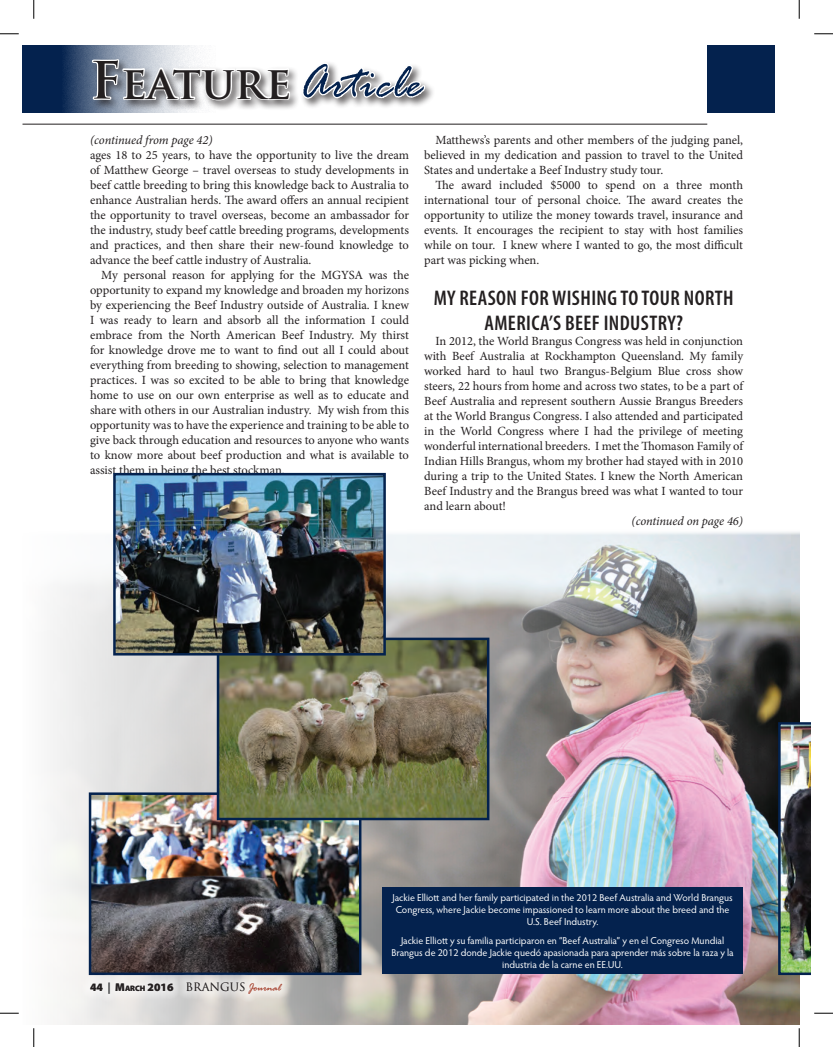
<style>
.page{position:relative;width:833px;height:1047px;background:#fff}
.page>*{position:absolute;margin:0;border:0;box-sizing:border-box;transform-origin:0 0}
.t1{font:italic 50px "Rage";color:#04224e}
.t2{font:600 condensed 21.25px/25.5px "Myriad Pro";letter-spacing:.02em;color:#231f20;text-align:center}
.t3{font:12.5px/15px "Minion Pro";letter-spacing:-.005em;color:#231f20;text-align:justify}
.t4{font:italic 12.5px "Minion Pro";letter-spacing:-.01em;color:#231f20}
.t5{font:11.25px "Trajan Pro";color:#231f20}
.t6{font:10px/12px "Hypatia Sans Pro";color:#fff;text-align:center}
.s1{font-family:"Trajan Pro";font-weight:700;font-style:normal;color:#231f20}
.s2{font-family:"Trajan Pro";font-weight:700;font-style:normal;font-size:45px;color:#231f20}
.s3{font-family:"Myriad Pro";font-weight:900}
.s4{font-family:"Myriad Pro";font-weight:900;color:#57585a}
.s5{font-family:"Myriad Pro";font-weight:900;font-size:7.88px}
.s6{font-family:"Rage";font-style:italic;color:#a7422f}
</style>
<div class="page">
<svg style="left:22px;top:45px;width:69px;height:67px;background:#15315a"></svg>
<div style="left:90px;top:57px;width:346px;height:54px;background:#231f20;opacity:.75"></div>
<svg style="left:91px;top:45px;width:200px;height:79px"></svg>
<svg style="left:300px;top:61px;width:127px;height:50px"></svg>
<hr style="left:22px;top:124px;width:685px;height:1px;background:#231f20">
<div style="left:707px;top:45px;width:67px;height:67px;background:#04224e"></div>
<img style="left:50px;top:532px;width:749px;height:492px">
<img style="left:92px;top:795px;width:266px;height:176px">
<div style="left:89px;top:792px;width:272px;height:182px;border:2px solid #04224e"></div>
<img style="left:220px;top:640px;width:266px;height:177px">
<div style="left:217px;top:637px;width:272px;height:183px;border:2px solid #04224e"></div>
<img style="left:116px;top:476px;width:267px;height:176px">
<div style="left:113px;top:473px;width:273px;height:182px;border:2px solid #04224e"></div>
<svg style="left:81px;top:973px;width:210px;height:29px;background:#d5d5d6"></svg>
<div style="left:382px;top:887px;width:360px;height:86px;background:#04224e"></div>
<img style="left:778px;top:722px;width:32px;height:252px">
<svg style="left:0;top:33px;width:19px;height:2px"></svg>
<svg style="left:814px;top:33px;width:18px;height:2px"></svg>
<svg style="left:0;top:1012px;width:19px;height:1px"></svg>
<svg style="left:814px;top:1012px;width:18px;height:1px"></svg>
<svg style="left:33px;top:0;width:2px;height:19px"></svg>
<svg style="left:33px;top:1028px;width:2px;height:18px"></svg>
<svg style="left:798px;top:0;width:2px;height:19px"></svg>
<svg style="left:798px;top:1028px;width:2px;height:18px"></svg>
<h1 class="t1" style="left:90px;top:56px;width:333px"><span class="s1">F</span><span class="s2">eature</span> Article</h1>
<p class="t4" style="left:90px;top:132px;width:124px">(continued from page 42)</p>
<p class="t3" style="left:90px;top:148px;width:320px">ages 18 to 25 years, to have the opportunity to live the dream of Matthew George – travel overseas to study developments in beef cattle breeding to bring this knowledge back to Australia to enhance Australian herds. The award offers an annual recipient the opportunity to travel overseas, become an ambassador for the industry, study beef cattle breeding programs, developments and practices, and then share their new-found knowledge to advance the beef cattle industry of Australia.</p>
<p class="t3" style="left:90px;top:268px;width:320px;text-indent:11px">My personal reason for applying for the MGYSA was the opportunity to expand my knowledge and broaden my horizons by experiencing the Beef Industry outside of Australia. I knew I was ready to learn and absorb all the information I could embrace from the North American Beef Industry. My thirst for knowledge drove me to want to find out all I could about everything from breeding to showing, selection to management practices. I was so excited to be able to bring that knowledge home to use on our own enterprise as well as to educate and share with others in our Australian industry. My wish from this opportunity was to have the experience and training to be able to give back through education and resources to anyone who wants to know more about beef production and what is available to assist them in being the best stockman.</p>
<p class="t3" style="left:424px;top:133px;width:320px;text-indent:11px">Matthews’s parents and other members of the judging panel, believed in my dedication and passion to travel to the United States and undertake a Beef Industry study tour.</p>
<p class="t3" style="left:424px;top:178px;width:320px;text-indent:11px">The award included $5000 to spend on a three month international tour of personal choice. The award creates the opportunity to utilize the money towards travel, insurance and events. It encourages the recipient to stay with host families while on tour. I knew where I wanted to go, the most difficult part was picking when.</p>
<h2 class="t2" style="left:433px;top:284px;width:301px">MYREASON FOR WISHING TO TOUR NORTH<br>AMERICA’S BEEF INDUSTRY?</h2>
<p class="t3" style="left:424px;top:334px;width:320px;text-indent:11px">In 2012, the World Brangus Congress was held in conjunction with Beef Australia at Rockhampton Queensland. My family worked hard to haul two Brangus-Belgium Blue cross show steers, 22 hours from home and across two states, to be a part of Beef Australia and represent southern Aussie Brangus Breeders at the World Brangus Congress. I also attended and participated in the World Congress where I had the privilege of meeting wonderful international breeders. I met the Thomason Family of Indian Hills Brangus, whom my brother had stayed with in 2010 during a trip to the United States. I knew the North American Beef Industry and the Brangus breed was what I wanted to tour and learn about!</p>
<p class="t4" style="left:631px;top:513px;width:113px">(continued on page 46)</p>
<p class="t5" style="left:90px;top:979px;width:192px"><span class="s3">44</span> <span class="s4">|</span> <span class="s3">M</span><span class="s5">ARCH</span> <span class="s3">2016</span> BRANGUS <span class="s6">Journal</span></p>
<p class="t6" style="left:392px;top:890px;width:341px">Jackie Elliott and her family participated in the 2012 Beef Australia and World Brangus<br>Congress, where Jackie become impassioned to learn more about the breed and the<br>U.S. Beef Industry.</p>
<p class="t6" style="left:391px;top:934px;width:344px">Jackie Elliott y su familia participaron en “Beef Australia” y en el Congreso Mundial<br>Brangus de 2012 donde Jackie quedó apasionada para aprender más sobre la raza y la industria de la carne en EE.UU.</p>
</div>
